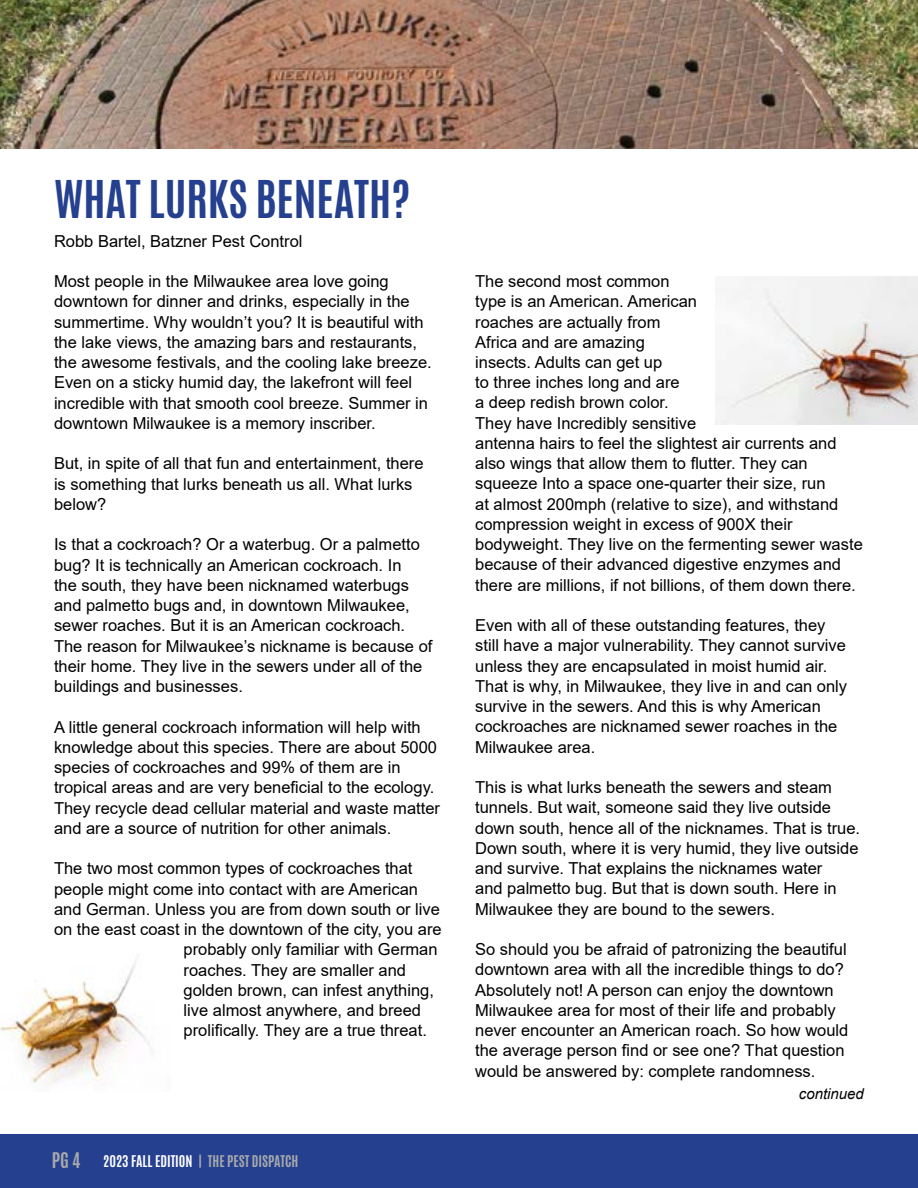
<style>
.page{position:relative;width:918px;height:1188px;background:#fff}
.page>*{position:absolute;margin:0;border:0;box-sizing:border-box;transform-origin:0 0}
.t1{font:700 43.5px "Antonio";color:#25408f}
.t2{font:700 18px "Antonio";color:#a7a9ac}
.t3{font:16.5px/20.2px "Arial";color:#000}
.t4{font:italic 15px "Arial";color:#000}
.t5{font:700 13.5px "Antonio";color:#a7a9ac}
.s1{color:#fff}
</style>
<div class="page">
<div style="left:0;top:1134px;width:918px;height:54px;background:#25408f"></div>
<img style="left:0;top:0;width:918px;height:148px">
<img style="left:716px;top:277px;width:202px;height:148px">
<img style="left:0;top:954px;width:149px;height:131px">
<h1 class="t1" style="left:54px;top:166px;width:358px">WHAT LURKS BENEATH?</h1>
<p class="t3" style="left:54px;top:231px;width:250px">Robb Bartel, Batzner Pest Control</p>
<p class="t3" style="left:54px;top:271px;width:379px">Most people in the Milwaukee area love going downtown for dinner and drinks, especially in the summertime. Why wouldn’t you? It is beautiful with the lake views, the amazing bars and restaurants, the awesome festivals, and the cooling lake breeze.<br>Even on a sticky humid day, the lakefront will feel incredible with that smooth cool breeze. Summer in downtown Milwaukee is a memory inscriber.</p>
<p class="t3" style="left:54px;top:453px;width:371px">But, in spite of all that fun and entertainment, there is something that lurks beneath us all. What lurks below?</p>
<p class="t3" style="left:54px;top:534px;width:380px">Is that a cockroach? Or a waterbug. Or a palmetto bug? It is technically an American cockroach. In<br>the south, they have been nicknamed waterbugs and palmetto bugs and, in downtown Milwaukee, sewer roaches. But it is an American cockroach.<br>The reason for Milwaukee’s nickname is because of their home. They live in the sewers under all of the buildings and businesses.</p>
<p class="t3" style="left:54px;top:717px;width:388px">A little general cockroach information will help with knowledge about this species. There are about 5000 species of cockroaches and 99% of them are in tropical areas and are very beneficial to the ecology.<br>They recycle dead cellular material and waste matter and are a source of nutrition for other animals.</p>
<p class="t3" style="left:54px;top:858px;width:360px">The two most common types of cockroaches that</p>
<p class="t3" style="left:54px;top:879px;width:366px">people might come into contact with are American</p>
<p class="t3" style="left:54px;top:899px;width:388px">and German. Unless you are from down south or live</p>
<p class="t3" style="left:54px;top:919px;width:389px">on the east coast in the downtown of the city, you are</p>
<p class="t3" style="left:184px;top:939px;width:255px">probably only familiar with German</p>
<p class="t3" style="left:184px;top:960px;width:224px">roaches. They are smaller and</p>
<p class="t3" style="left:184px;top:980px;width:252px">golden brown, can infest anything,</p>
<p class="t3" style="left:184px;top:1000px;width:239px">live almost anywhere, and breed</p>
<p class="t3" style="left:184px;top:1020px;width:245px">prolifically. They are a true threat.</p>
<p class="t2" style="left:52px;top:1147px;width:30px">PG 4</p>
<p class="t5" style="left:103px;top:1151px;width:197px"><span class="s1">2023 FALL EDITION</span> | THE PEST DISPATCH</p>
<p class="t3" style="left:475px;top:271px;width:389px">The second most common<br>type is an American. American<br>roaches are actually from<br>Africa and are amazing<br>insects. Adults can get up<br>to three inches long and are<br>a deep redish brown color.<br>They have Incredibly sensitive<br>antenna hairs to feel the slightest air currents and also wings that allow them to flutter. They can squeeze Into a space one-quarter their size, run<br>at almost 200mph (relative to size), and withstand compression weight in excess of 900X their bodyweight. They live on the fermenting sewer waste because of their advanced digestive enzymes and there are millions, if not billions, of them down there.</p>
<p class="t3" style="left:475px;top:615px;width:374px">Even with all of these outstanding features, they still have a major vulnerability. They cannot survive unless they are encapsulated in moist humid air.<br>That is why, in Milwaukee, they live in and can only survive in the sewers. And this is why American cockroaches are nicknamed sewer roaches in the Milwaukee area.</p>
<p class="t3" style="left:475px;top:777px;width:386px">This is what lurks beneath the sewers and steam tunnels. But wait, someone said they live outside down south, hence all of the nicknames. That is true.<br>Down south, where it is very humid, they live outside and survive. That explains the nicknames water<br>and palmetto bug. But that is down south. Here in Milwaukee they are bound to the sewers.</p>
<p class="t3" style="left:475px;top:939px;width:375px">So should you be afraid of patronizing the beautiful downtown area with all the incredible things to do?<br>Absolutely not! A person can enjoy the downtown Milwaukee area for most of their life and probably never encounter an American roach. So how would the average person find or see one? That question would be answered by: complete randomness.</p>
<p class="t4" style="left:799px;top:1085px;width:67px">continued</p>
</div>
